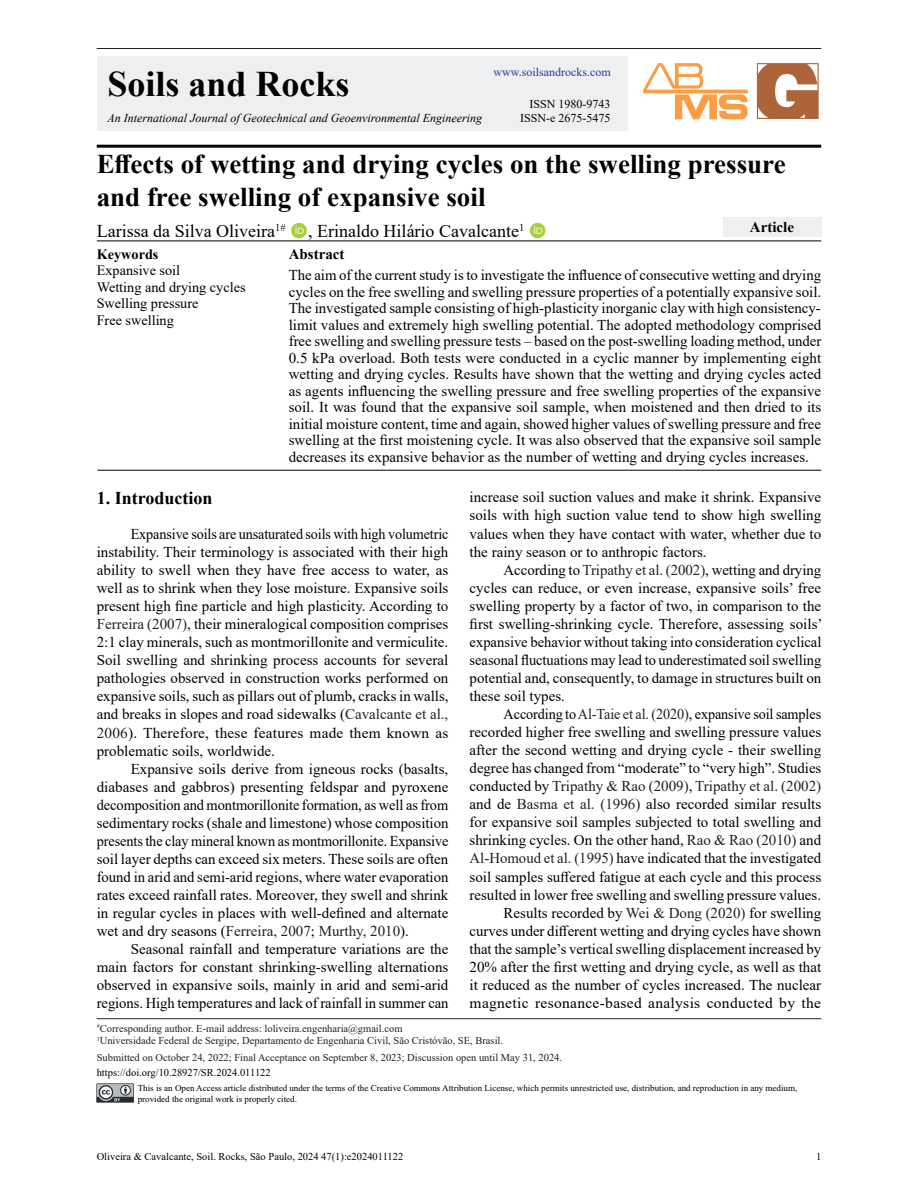
<style>
.page{position:relative;width:918px;height:1188px;background:#fff}
.page>*{position:absolute;margin:0;border:0;box-sizing:border-box;transform-origin:0 0}
.t1{font:700 36px "Times New Roman";color:#000}
.ArticleTitle{font:700 27px/32.4px "Times New Roman";color:#000}
.Authors{font:18px "Times New Roman";color:#000}
.Heading1{font:700 18px "Times New Roman";color:#000}
.Paragraph{font:15px/18px "Times New Roman";color:#000;text-align:justify}
.Abstract{font:15px/16.5px "Times New Roman";color:#000;text-align:justify}
.Paragraph-2{font:15px/18px "Times New Roman";color:#000;text-align:justify;scale:.94 1}
.Paragraph-3{font:15px/18px "Times New Roman";color:#000;text-align:justify;scale:.95 1}
.AbstractTitle{font:700 15px "Times New Roman";color:#000}
.Keywords{font:14.25px/16.5px "Times New Roman";color:#000}
.KeywordsTitle{font:700 14.25px "Times New Roman";color:#000}
.t2{font:italic 12px "Times New Roman";color:#000}
.t3{font:12px/14.4px "Times New Roman";color:#000;text-align:right}
.t4{font:12px "Times New Roman";color:#243d98}
.t5{font:10.5px "Times New Roman";color:#000}
.History{font:10.5px "Times New Roman";color:#231f20}
.Affiliations{font:10.5px "Times New Roman";color:#231f20}
.Correspondence{font:10.5px "Times New Roman";color:#231f20}
.t6{font:9px/10.8px "Times New Roman";color:#000}
.s1{color:#231f20}
</style>
<div class="page">
<div style="left:97px;top:57px;width:531px;height:74px;background:#eeeff1"></div>
<img style="left:97px;top:1083px;width:37px;height:20px">
<hr style="left:97px;top:48px;width:724px;height:1px;background:#231f20">
<svg style="left:757px;top:63px;width:62px;height:56px"></svg>
<svg style="left:643px;top:63px;width:105px;height:56px"></svg>
<hr style="left:97px;top:145px;width:724px;height:3px;background:#000">
<hr style="left:97px;top:241px;width:724px;height:1px;background:#000">
<hr style="left:97px;top:470px;width:724px;height:1px;background:#000">
<hr style="left:97px;top:1018px;width:724px;height:1px;background:#231f20">
<div style="left:723px;top:217px;width:98px;height:20px;background:#eeeff1"></div>
<h1 class="t1" style="left:108px;top:58px;width:244px">Soils and Rocks</h1>
<p class="t2" style="left:108px;top:110px;width:376px">An International Journal of Geotechnical and Geoenvironmental Engineering</p>
<p class="t4" style="left:494px;top:64px;width:119px">www.soilsandrocks.com</p>
<p class="t3" style="left:520px;top:96px;width:92px">ISSN 1980-9743<br>ISSN-e 2675-5475</p>
<p class="ArticleTitle" style="left:97px;top:147px;width:691px">Effects of wetting and drying cycles on the swelling pressure and free swelling of expansive soil</p>
<p class="Authors" style="left:97px;top:218px;width:190px">Larissa da Silva Oliveira<sup>1#</sup></p>
<p class="Authors" style="left:308px;top:218px;width:218px">, Erinaldo Hilário Cavalcante<sup>1</sup></p>
<p class="AbstractTitle" style="left:750px;top:216px;width:46px">Article</p>
<p class="KeywordsTitle" style="left:97px;top:244px;width:63px">Keywords</p>
<p class="Keywords" style="left:97px;top:262px;width:150px">Expansive soil<br>Wetting and drying cycles<br>Swelling pressure<br>Free swelling</p>
<p class="AbstractTitle" style="left:289px;top:243px;width:57px">Abstract</p>
<p class="Abstract" style="left:289px;top:266px;width:534px">The aim of the current study is to investigate the influence of consecutive wetting and drying cycles on the free swelling and swelling pressure properties of a potentially expansive soil.<br>The investigated sample consisting of high-plasticity inorganic clay with high consistency&shy;limit values and extremely high swelling potential. The adopted methodology comprised free swelling and swelling pressure tests – based on the post-swelling loading method, under 0.5 kPa overload. Both tests were conducted in a cyclic manner by implementing eight wetting and drying cycles. Results have shown that the wetting and drying cycles acted as agents influencing the swelling pressure and free swelling properties of the expansive soil. It was found that the expansive soil sample, when moistened and then dried to its initial moisture content, time and again, showed higher values of swelling pressure and free swelling at the first moistening cycle. It was also observed that the expansive soil sample decreases its expansive behavior as the number of wetting and drying cycles increases.</p>
<p class="Heading1" style="left:97px;top:485px;width:117px">1. Introduction</p>
<p class="Paragraph-2" style="left:97px;top:525px;width:376px;text-indent:34px">Expansive soils are unsaturated soils with high volumetric instability. Their terminology is associated with their high ability to swell when they have free access to water, as well as to shrink when they lose moisture. Expansive soils present high fine particle and high plasticity. According to <span class="s1">Ferreira (2007)</span>, their mineralogical composition comprises 2:1 clay minerals, such as montmorillonite and vermiculite.<br>Soil swelling and shrinking process accounts for several pathologies observed in construction works performed on expansive soils, such as pillars out of plumb, cracks in walls, and breaks in slopes and road sidewalks (<span class="s1">Cavalcante et al., 2006</span>). Therefore, these features made them known as problematic soils, worldwide.</p>
<p class="Paragraph" style="left:97px;top:759px;width:353px;text-indent:34px">Expansive soils derive from igneous rocks (basalts, diabases and gabbros) presenting feldspar and pyroxene decomposition and montmorillonite formation, as well as from sedimentary rocks (shale and limestone) whose composition presents the clay mineral known as montmorillonite. Expansive soil layer depths can exceed six meters. These soils are often found in arid and semi-arid regions, where water evaporation rates exceed rainfall rates. Moreover, they swell and shrink in regular cycles in places with well-defined and alternate wet and dry seasons (<span class="s1">Ferreira, 2007</span>; <span class="s1">Murthy, 2010</span>).</p>
<p class="Paragraph" style="left:97px;top:939px;width:353px;text-indent:34px">Seasonal rainfall and temperature variations are the main factors for constant shrinking-swelling alternations observed in expansive soils, mainly in arid and semi-arid regions. High temperatures and lack of rainfall in summer can</p>
<p class="Paragraph" style="left:470px;top:488px;width:353px">increase soil suction values and make it shrink. Expansive soils with high suction value tend to show high swelling values when they have contact with water, whether due to the rainy season or to anthropic factors.</p>
<p class="Paragraph" style="left:470px;top:560px;width:354px;text-indent:34px">According to <span class="s1">Tripathy et al. (2002)</span>, wetting and drying cycles can reduce, or even increase, expansive soils’ free swelling property by a factor of two, in comparison to the first swelling-shrinking cycle. Therefore, assessing soils’ expansive behavior without taking into consideration cyclical seasonal fluctuations may lead to underestimated soil swelling potential and, consequently, to damage in structures built on these soil types.</p>
<p class="Paragraph-3" style="left:470px;top:705px;width:372px;text-indent:34px">According to <span class="s1">Al-Taie et al. (2020)</span>, expansive soil samples recorded higher free swelling and swelling pressure values after the second wetting and drying cycle - their swelling degree has changed from “moderate” to “very high”. Studies conducted by <span class="s1">Tripathy &amp; Rao (2009)</span>, <span class="s1">Tripathy et al. (2002) </span>and de <span class="s1">Basma et al. (1996)</span> also recorded similar results for expansive soil samples subjected to total swelling and shrinking cycles. On the other hand, <span class="s1">Rao &amp; Rao (2010)</span> and <span class="s1">Al-Homoud et al. (1995)</span> have indicated that the investigated soil samples suffered fatigue at each cycle and this process resulted in lower free swelling and swelling pressure values.</p>
<p class="Paragraph" style="left:470px;top:903px;width:353px;text-indent:34px">Results recorded by <span class="s1">Wei &amp; Dong (2020)</span> for swelling curves under different wetting and drying cycles have shown that the sample’s vertical swelling displacement increased by 20% after the first wetting and drying cycle, as well as that it reduced as the number of cycles increased. The nuclear magnetic resonance-based analysis conducted by the</p>
<p class="Correspondence" style="left:97px;top:1021px;width:307px"><sup>#</sup>Corresponding author. E-mail address: loliveira.engenharia@gmail.com</p>
<p class="Affiliations" style="left:97px;top:1034px;width:408px"><sup>1</sup>Universidade Federal de Sergipe, Departamento de Engenharia Civil, São Cristóvão, SE, Brasil.</p>
<p class="History" style="left:97px;top:1050px;width:467px">Submitted on October 24, 2022; Final Acceptance on September 8, 2023; Discussion open until May 31, 2024.</p>
<p class="t5" style="left:97px;top:1065px;width:176px">https://doi.org/10.28927/SR.2024.011122</p>
<p class="t6" style="left:138px;top:1083px;width:661px">This is an Open Access article distributed under the terms of the Creative Commons Attribution License, which permits unrestricted use, distribution, and reproduction in any medium, provided the original work is properly cited.</p>
<p class="t5" style="left:97px;top:1149px;width:308px">Oliveira &amp; Cavalcante, Soil. Rocks, São Paulo, 2024 47(1):e2024011122</p>
<p class="t5" style="left:816px;top:1149px;width:7px">1</p>
</div>
